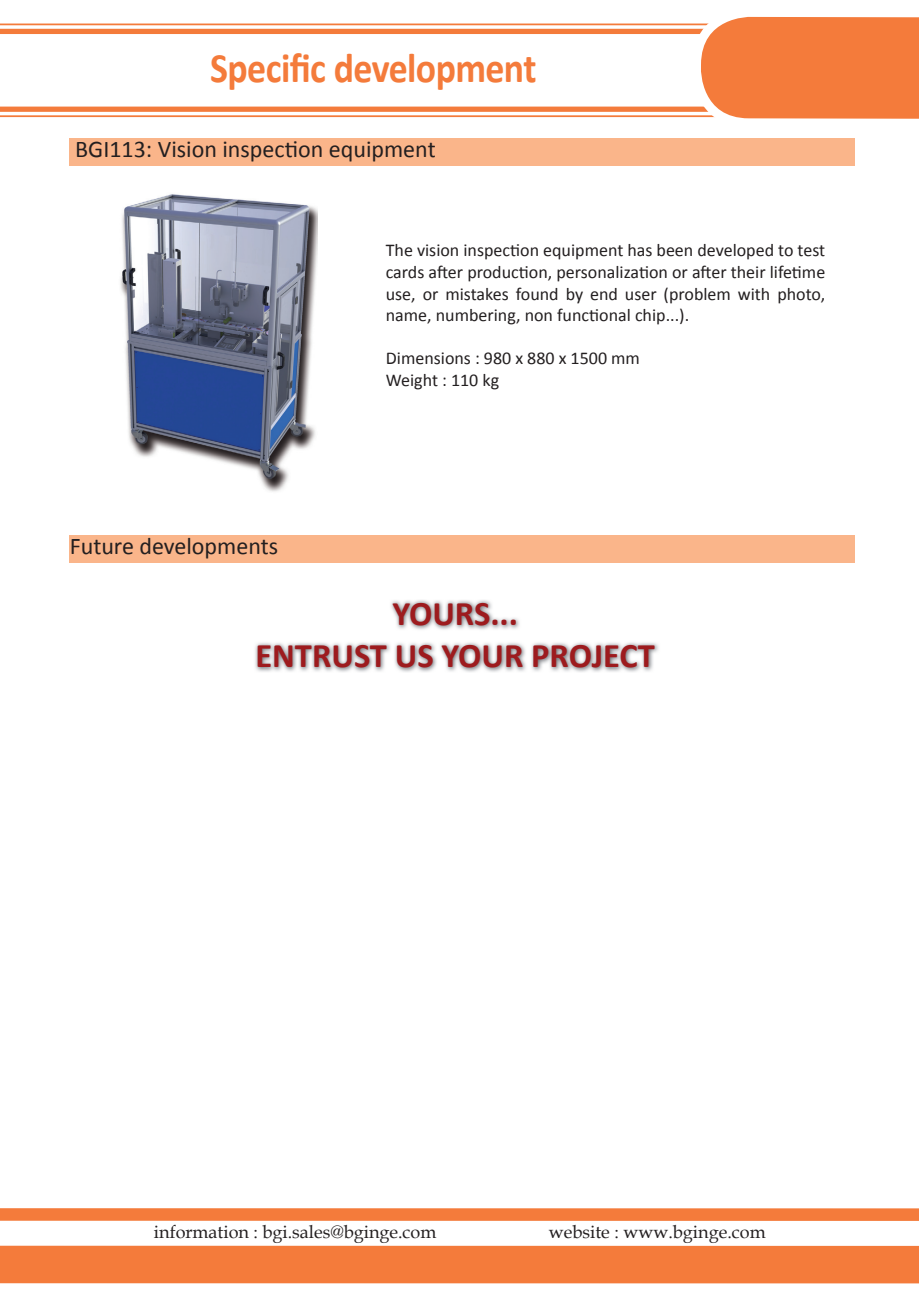
<style>
.page{position:relative;width:919px;height:1289px;background:#fff}
.page>*{position:absolute;margin:0;border:0;box-sizing:border-box;transform-origin:0 0}
.t1{font:700 42px "Calibri";letter-spacing:-.015em;color:#f47b3b;scale:.9 1}
.t2{font:700 34.5px/41.4px "Calibri";color:#9d1b1e;text-align:center}
.t3{font:24px "Calibri";color:#231f20}
.t4{font:18px/21.6px "Calibri";color:#231f20;text-align:justify}
.t5{font:18px "Book Antiqua";color:#231f20}
</style>
<div class="page">
<div style="left:0;top:1207px;width:918px;height:13px;background:#f47b3b"></div>
<div style="left:0;top:1245px;width:918px;height:38px;background:#f47b3b"></div>
<hr style="left:0;top:24px;width:800px;height:1px;background:#f47b3b">
<div style="left:0;top:29px;width:800px;height:5px;background:#f47b3b"></div>
<div style="left:0;top:107px;width:800px;height:5px;background:#f47b3b"></div>
<hr style="left:0;top:115px;width:800px;height:2px;background:#f47b3b">
<svg style="left:687px;top:16px;width:231px;height:103px;background:#f5884f"></svg>
<div style="left:70px;top:139px;width:785px;height:27px;background:#fab58a"></div>
<img style="left:120px;top:194px;width:197px;height:298px">
<div style="left:70px;top:535px;width:785px;height:28px;background:#fab58a"></div>
<img style="left:255px;top:600px;width:404px;height:72px">
<h1 class="t1" style="left:210px;top:41px;width:364px">Specific development</h1>
<h3 class="t3" style="left:75px;top:133px;width:362px">BGI113: Vision inspection equipment</h3>
<h3 class="t3" style="left:70px;top:530px;width:210px">Future developments</h3>
<p class="t4" style="left:386px;top:240px;width:441px">The vision inspection equipment has been developed to test cards after production, personalization or after their lifetime use, or mistakes found by end user (problem with photo, name, numbering, non functional chip...).</p>
<p class="t4" style="left:386px;top:348px;width:256px">Dimensions : 980 x 880 x 1500 mm<br>Weight : 110 kg</p>
<h2 class="t2" style="left:255px;top:593px;width:401px">YOURS...<br>ENTRUST US YOUR PROJECT</h2>
<p class="t5" style="left:154px;top:1218px;width:284px">information : bgi.sales@bginge.com</p>
<p class="t5" style="left:549px;top:1218px;width:218px">website : www.bginge.com</p>
</div>
